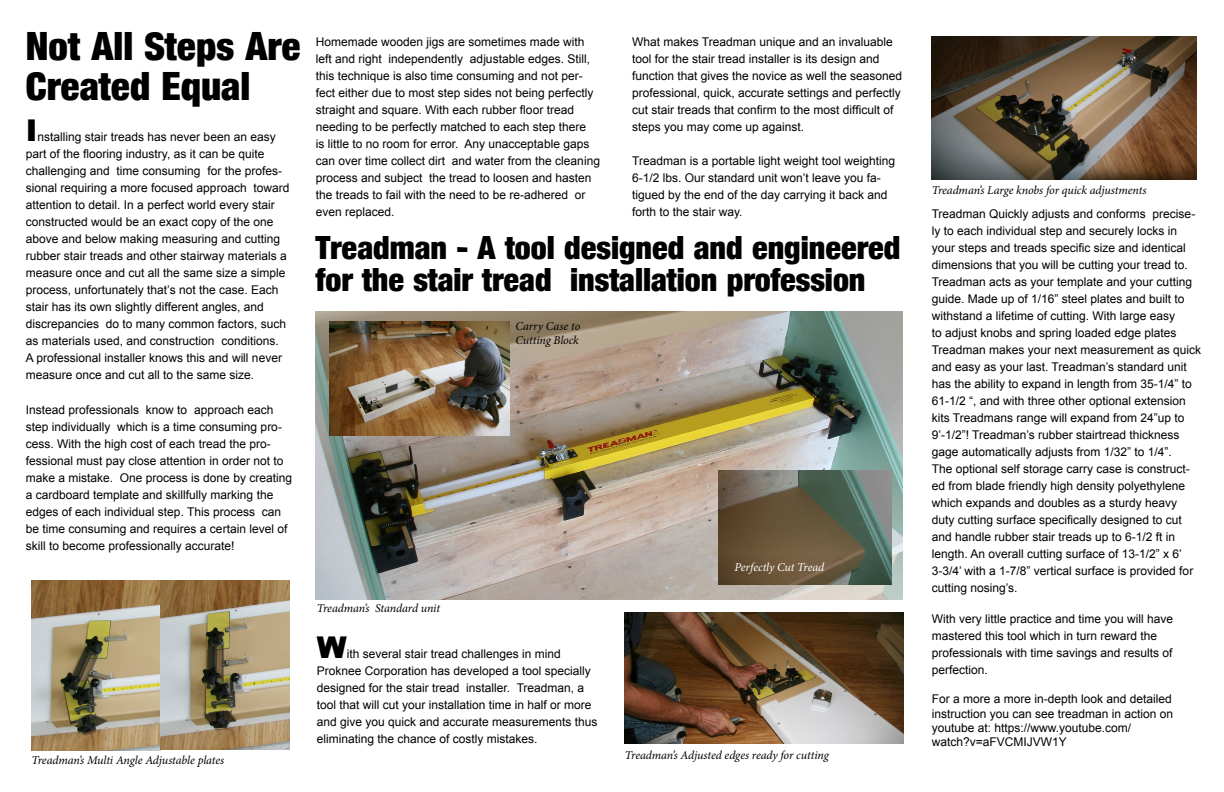
<style>
.page{position:relative;width:1224px;height:792px;background:#fff}
.page>*{position:absolute;margin:0;border:0;box-sizing:border-box;transform-origin:0 0}
.t1{font:39px/40px "Harvest";color:#000}
.t2{font:32px/32px "Harvest";color:#000}
.t3{font:900 30px "Arial";color:#000}
.t4{font:12px/17px "Arial";color:#000}
.t5{font:italic 12px/14.4px "Minion Pro";letter-spacing:-.01em;color:#000}
.t6{font:italic 12px "Minion Pro";letter-spacing:-.01em;color:#fff}
</style>
<div class="page">
<img style="left:316px;top:312px;width:587px;height:287px">
<img style="left:31px;top:581px;width:259px;height:169px">
<img style="left:625px;top:612px;width:279px;height:131px">
<img style="left:330px;top:321px;width:180px;height:114px">
<img style="left:932px;top:36px;width:265px;height:144px">
<img style="left:719px;top:471px;width:172px;height:114px">
<h1 class="t1" style="left:26px;top:26px;width:276px">Not All Steps Are<br>Created Equal</h1>
<h3 class="t3" style="left:26px;top:108px;width:13px">I</h3>
<p class="t4" style="left:26px;top:128px;width:265px;text-indent:12px">nstalling stair treads has never been an easy part of the flooring industry, as it can be quite challenging and time consuming for the profes&shy;sional requiring a more focused approach toward attention to detail. In a perfect world every stair constructed would be an exact copy of the one above and below making measuring and cutting rubber stair treads and other stairway materials a measure once and cut all the same size a simple process, unfortunately that’s not the case. Each stair has its own slightly different angles, and discrepancies do to many common factors, such as materials used, and construction conditions.<br>A professional installer knows this and will never measure once and cut all to the same size.</p>
<p class="t4" style="left:26px;top:401px;width:268px">Instead professionals know to approach each step individually which is a time consuming pro&shy;cess. With the high cost of each tread the pro&shy;fessional must pay close attention in order not to make a mistake. One process is done by creating a cardboard template and skillfully marking the edges of each individual step. This process can be time consuming and requires a certain level of skill to become professionally accurate!</p>
<p class="t5" style="left:31px;top:753px;width:194px">Treadman’s Multi Angle Adjustable plates</p>
<p class="t4" style="left:316px;top:34px;width:286px">Homemade wooden jigs are sometimes made with left and right independently adjustable edges. Still, this technique is also time consuming and not per&shy;fect either due to most step sides not being perfectly straight and square. With each rubber floor tread needing to be perfectly matched to each step there<br>is little to no room for error. Any unacceptable gaps can over time collect dirt and water from the cleaning process and subject the tread to loosen and hasten the treads to fail with the need to be re-adhered or even replaced.</p>
<p class="t4" style="left:632px;top:33px;width:272px">What makes Treadman unique and an invaluable tool for the stair tread installer is its design and function that gives the novice as well the seasoned professional, quick, accurate settings and perfectly cut stair treads that confirm to the most difficult of steps you may come up against.</p>
<p class="t4" style="left:632px;top:152px;width:265px">Treadman is a portable light weight tool weighting 6-1/2 lbs. Our standard unit won’t leave you fa&shy;tigued by the end of the day carrying it back and forth to the stair way.</p>
<h2 class="t2" style="left:316px;top:232px;width:586px">Treadman - A tool designed and engineered for the stair tread installation profession</h2>
<p class="t5" style="left:515px;top:319px;width:66px">Carry Case to<br>Cutting Block</p>
<p class="t5" style="left:317px;top:601px;width:125px">Treadman’s Standard unit</p>
<h3 class="t3" style="left:317px;top:625px;width:31px">W</h3>
<p class="t4" style="left:317px;top:645px;width:282px;text-indent:30px">ith several stair tread challenges in mind Proknee Corporation has developed a tool specially designed for the stair tread installer. Treadman, a tool that will cut your installation time in half or more and give you quick and accurate measurements thus eliminating the chance of costly mistakes.</p>
<p class="t6" style="left:734px;top:559px;width:92px">Perfectly Cut Tread</p>
<p class="t5" style="left:625px;top:748px;width:205px">Treadman’s Adjusted edges ready for cutting</p>
<p class="t5" style="left:932px;top:183px;width:216px">Treadman’s Large knobs for quick adjustments</p>
<p class="t4" style="left:932px;top:205px;width:271px">Treadman Quickly adjusts and conforms precise&shy;ly to each individual step and securely locks in your steps and treads specific size and identical dimensions that you will be cutting your tread to.<br>Treadman acts as your template and your cutting guide. Made up of 1/16” steel plates and built to withstand a lifetime of cutting. With large easy<br>to adjust knobs and spring loaded edge plates Treadman makes your next measurement as quick and easy as your last. Treadman’s standard unit has the ability to expand in length from 35-1/4” to 61-1/2 “, and with three other optional extension kits Treadmans range will expand from 24”up to 9’-1/2”! Treadman’s rubber stairtread thickness gage automatically adjusts from 1/32” to 1/4”.<br>The optional self storage carry case is construct&shy;ed from blade friendly high density polyethylene which expands and doubles as a sturdy heavy duty cutting surface specifically designed to cut and handle rubber stair treads up to 6-1/2 ft in length. An overall cutting surface of 13-1/2” x 6’ 3-3/4’ with a 1-7/8” vertical surface is provided for cutting nosing’s.</p>
<p class="t4" style="left:932px;top:611px;width:243px">With very little practice and time you will have mastered this tool which in turn reward the professionals with time savings and results of perfection.</p>
<p class="t4" style="left:932px;top:692px;width:243px;line-height:14.4px">For a more a more in-depth look and detailed instruction you can see treadman in action on youtube at: https://www.youtube.com/ watch?v=aFVCMIJVW1Y</p>
</div>
